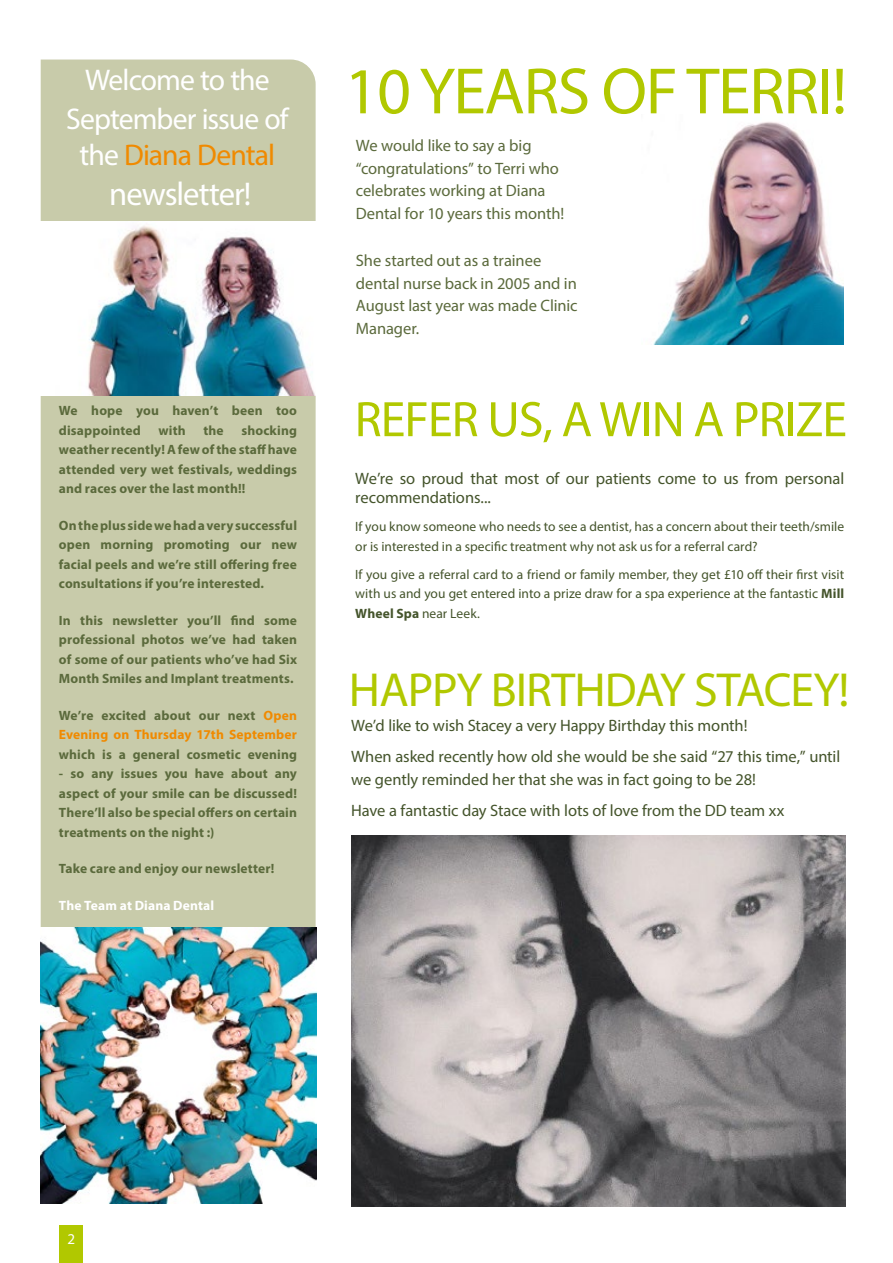
<style>
.page{position:relative;width:893px;height:1263px;background:#fff}
.page>*{position:absolute;margin:0;border:0;box-sizing:border-box;transform-origin:0 0}
.t1{font:66px "Myriad Pro";letter-spacing:-.02em;color:#b1c800}
.t2{font:50.25px "Myriad Pro";letter-spacing:-.02em;color:#b1c800}
.t3{font:48px "Myriad Pro";letter-spacing:-.02em;color:#b1c800}
.t4{font:33px "Myriad Pro";letter-spacing:-.03em;color:#fff}
.t5{font:30px/39.5px "Myriad Pro";letter-spacing:-.03em;color:#fff;text-align:center}
.t6{font:30px "Myriad Pro";letter-spacing:-.03em;color:#f08a00}
.t7{font:16.5px/31px "Myriad Pro";letter-spacing:-.005em;color:#44542b}
.t8{font:16.5px/22.5px "Myriad Pro";letter-spacing:-.005em;color:#5b6a3c}
.t9{font:15px "Myriad Pro";color:#fff}
.t10{font:700 13.5px/19.5px "Myriad Pro";letter-spacing:.01em;color:#5b6a3c;text-align:justify}
.t11{font:13.5px/19.5px "Myriad Pro";letter-spacing:.005em;color:#44542b}
.t12{font:700 13.5px/19.5px "Myriad Pro";letter-spacing:.01em;color:#f08a00}
.t13{font:700 13.5px "Myriad Pro";letter-spacing:.01em;color:#fff}
.s1{color:#fff}
.s2{color:#5b6a3c}
.s3{font-weight:700}
</style>
<div class="page">
<div style="left:41px;top:60px;width:275px;height:868px;background:#c8cbaa"></div>
<img style="left:40px;top:928px;width:276px;height:275px">
<img style="left:41px;top:222px;width:274px;height:173px">
<img style="left:653px;top:122px;width:191px;height:222px">
<img style="left:351px;top:835px;width:494px;height:371px">
<div style="left:60px;top:1226px;width:23px;height:37px;background:#b1c800"></div>
<h3 class="t5" style="left:66px;top:60px;width:224px">Welcome to the<br>September issue of</h3>
<h3 class="t6" style="left:80px;top:137px;width:197px"><span class="s1">the</span> Diana Dental</h3>
<h3 class="t4" style="left:109px;top:173px;width:144px">newsletter!</h3>
<p class="t10" style="left:59px;top:400px;width:240px">We hope you haven’t been too disappointed</p>
<p class="t10" style="left:59px;top:420px;width:240px;text-indent:182px">shocking weather recently! A few of the staff have attended very wet festivals, weddings and races over the last month!!</p>
<p class="t10" style="left:59px;top:515px;width:240px">On the plus side we had a very successful open morning promoting our new facial peels and we’re still offering free consultations if you’re interested.</p>
<p class="t10" style="left:59px;top:610px;width:240px">In this newsletter you’ll find some professional photos we’ve had taken of some of our patients who’ve had Six Month Smiles and Implant treatments.</p>
<p class="t12" style="left:59px;top:705px;width:240px"><span class="s2">We’re excited about our next</span> Open<br>Evening on Thursday 17th September</p>
<p class="t10" style="left:59px;top:744px;width:240px">which is a general cosmetic evening</p>
<p class="t10" style="left:59px;top:763px;width:240px">- so any issues you have about any aspect of your smile can be discussed!<br>There’ll also be special offers on certain treatments on the night :)</p>
<p class="t10" style="left:59px;top:858px;width:217px">Take care and enjoy our newsletter!</p>
<p class="t13" style="left:59px;top:896px;width:157px">The Team at Diana Dental</p>
<p class="t10" style="left:158px;top:420px;width:29px">with</p>
<p class="t10" style="left:203px;top:420px;width:22px">the</p>
<h1 class="t1" style="left:345px;top:50px;width:504px">10 YEARS OF TERRI!</h1>
<p class="t8" style="left:356px;top:134px;width:210px">We would like to say a big “congratulations” to Terri who celebrates working at Diana<br>Dental for 10 years this month!</p>
<p class="t8" style="left:356px;top:249px;width:223px">She started out as a trainee dental nurse back in 2005 and in<br>August last year was made Clinic<br>Manager.</p>
<h2 class="t2" style="left:355px;top:388px;width:494px">REFER US, A WIN A PRIZE</h2>
<p class="t7" style="left:355px;top:468px;width:490px;line-height:19.5px">We’re so proud that most of our patients come to us from personal recommendations...</p>
<p class="t11" style="left:355px;top:517px;width:491px">If you know someone who needs to see a dentist, has a concern about their teeth/smile or is interested in a specific treatment why not ask us for a referral card?</p>
<p class="t11" style="left:355px;top:564px;width:490px;text-align:justify">If you give a referral card to a friend or family member, they get £10 off their first visit with us and you get entered into a prize draw for a spa experience at the fantastic <span class="s3">Mill Wheel Spa</span> near Leek.</p>
<h3 class="t3" style="left:349px;top:660px;width:502px">HAPPY BIRTHDAY STACEY!</h3>
<p class="t7" style="left:351px;top:710px;width:490px">We’d like to wish Stacey a very Happy Birthday this month!<br>When asked recently how old she would be she said “27 this time,” until</p>
<p class="t7" style="left:351px;top:763px;width:435px">we gently reminded her that she was in fact going to be 28!<br>Have a fantastic day Stace with lots of love from the DD team xx</p>
<p class="t9" style="left:67px;top:1230px;width:9px">2</p>
</div>
